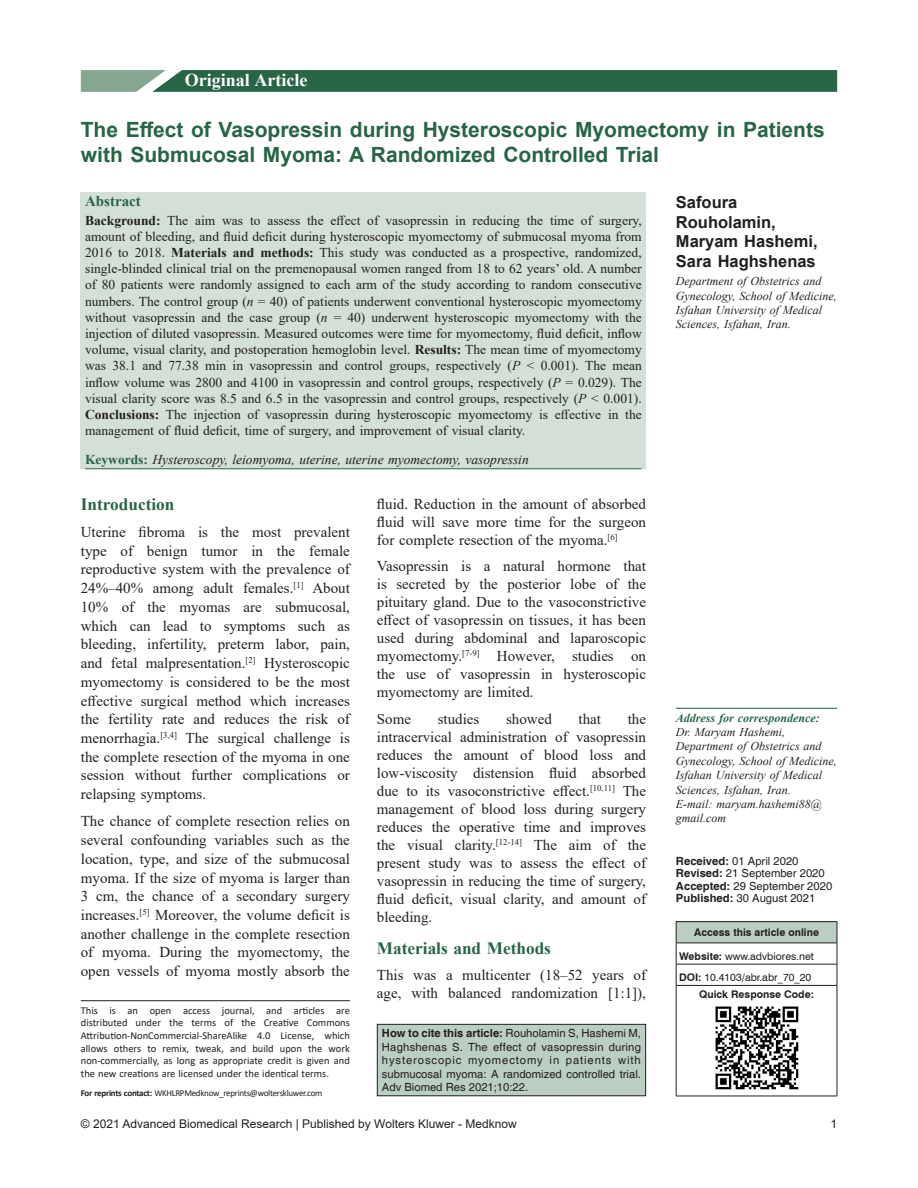
<style>
.page{position:relative;width:918px;height:1188px;background:#fff}
.page>*{position:absolute;margin:0;border:0;box-sizing:border-box;transform-origin:0 0}
.AT{font:700 21px/25.2px "Arial";color:#286446}
.AH{font:700 18px "Times New Roman";color:#fff}
.t1{font:700 17.25px "Times New Roman";color:#286446}
.AU{font:700 16.5px/19.5px "Arial";color:#231f20}
.TX{font:15px/18.8px "Times New Roman";color:#231f20;text-align:justify}
.ABSH{font:700 15px "Times New Roman";color:#286446}
.ABS{font:13.5px/16.2px "Times New Roman";color:#231f20;text-align:justify}
.KWD{font:italic 13.5px "Times New Roman";color:#231f20}
.ADD{font:italic 12px/14.4px "Times New Roman";color:#231f20}
.AFF{font:italic 12px/14.4px "Times New Roman";color:#231f20}
.t2{font:12px "Arial";color:#231f20}
.HTC{font:11.25px/13.5px "Helvetica";color:#231f20;text-align:justify}
.HIS{font:11.25px "Helvetica";color:#231f20}
.OS{font:10.5px/12.6px "Calibri";color:#211d1e;text-align:justify}
.Website{font:10.5px "Swiss 721 BT";color:#231f20}
.DOI{font:10.5px "Swiss 721 BT";color:#231f20}
.ATAO{font:700 10.5px "Swiss 721 BT";color:#231f20}
.QRC{font:700 10.5px "Swiss 721 BT";color:#231f20}
.OS-2{font:9px "Calibri";letter-spacing:-.03em;color:#211d1e}
.s1{font-weight:700}
.s2{font-style:italic}
.s3{font-weight:700;font-style:normal;color:#286446}
.s4{font-weight:700;color:#286446}
</style>
<div class="page">
<hr style="left:676px;top:708px;width:161px;height:1px;background:#286446">
<div style="left:81px;top:192px;width:565px;height:276px;background:#d3dfd7"></div>
<hr style="left:85px;top:468px;width:557px;height:1px;background:#286446">
<svg style="left:81px;top:70px;width:756px;height:22px;background:#376e52"></svg>
<div style="left:377px;top:1024px;width:269px;height:72px;background:#bacec1"></div>
<div style="left:377px;top:1024px;width:269px;height:72px;border:1px solid #231f20"></div>
<div style="left:676px;top:922px;width:161px;height:21px;background:#bacec1"></div>
<hr style="left:676px;top:943px;width:161px;height:1px;background:#231f20">
<hr style="left:676px;top:964px;width:161px;height:1px;background:#231f20">
<hr style="left:676px;top:985px;width:161px;height:1px;background:#231f20">
<hr style="left:676px;top:921px;width:161px;height:1px;background:#231f20">
<svg style="left:676px;top:922px;width:1px;height:63px"></svg>
<svg style="left:837px;top:922px;width:1px;height:63px"></svg>
<hr style="left:676px;top:986px;width:1px;height:110px;background:#231f20">
<hr style="left:837px;top:986px;width:1px;height:110px;background:#231f20">
<hr style="left:676px;top:1096px;width:161px;height:1px;background:#231f20">
<img style="left:715px;top:1006px;width:84px;height:84px">
<hr style="left:81px;top:1000px;width:269px;height:1px;background:#231f20">
<p class="AH" style="left:185px;top:67px;width:124px">Original Article</p>
<p class="AT" style="left:81px;top:117px;width:745px">The Effect of Vasopressin during Hysteroscopic Myomectomy in Patients with Submucosal Myoma: A Randomized Controlled Trial</p>
<p class="ABSH" style="left:85px;top:190px;width:57px">Abstract</p>
<p class="ABS" style="left:85px;top:212px;width:558px"><span class="s1">Background:</span> The aim was to assess the effect of vasopressin in reducing the time of surgery, amount of bleeding, and fluid deficit during hysteroscopic myomectomy of submucosal myoma from 2016 to 2018. <span class="s1">Materials and methods:</span> This study was conducted as a prospective, randomized, single‑blinded clinical trial on the premenopausal women ranged from 18 to 62 years’ old. A number of 80 patients were randomly assigned to each arm of the study according to random consecutive numbers. The control group (<span class="s2">n</span> = 40) of patients underwent conventional hysteroscopic myomectomy without vasopressin and the case group (<span class="s2">n</span> = 40) underwent hysteroscopic myomectomy with the injection of diluted vasopressin. Measured outcomes were time for myomectomy, fluid deficit, inflow volume, visual clarity, and postoperation hemoglobin level. <span class="s1">Results:</span> The mean time of myomectomy was 38.1 and 77.38 min in vasopressin and control groups, respectively (<span class="s2">P</span> &lt; 0.001). The mean inflow volume was 2800 and 4100 in vasopressin and control groups, respectively (<span class="s2">P</span> = 0.029). The visual clarity score was 8.5 and 6.5 in the vasopressin and control groups, respectively (<span class="s2">P</span> &lt; 0.001).<br><span class="s1">Conclusions:</span> The injection of vasopressin during hysteroscopic myomectomy is effective in the management of fluid deficit, time of surgery, and improvement of visual clarity.</p>
<p class="KWD" style="left:85px;top:450px;width:445px"><span class="s3">Keywords:</span> Hysteroscopy, leiomyoma, uterine, uterine myomectomy, vasopressin</p>
<h1 class="t1" style="left:81px;top:492px;width:95px">Introduction</h1>
<p class="TX" style="left:81px;top:522px;width:271px">Uterine fibroma is the most prevalent type of benign tumor in the female reproductive system with the prevalence of 24%–40% among adult females.<sup>[1]</sup> About 10% of the myomas are submucosal, which can lead to symptoms such as bleeding, infertility, preterm labor, pain, and fetal malpresentation.<sup>[2]</sup> Hysteroscopic myomectomy is considered to be the most effective surgical method which increases the fertility rate and reduces the risk of menorrhagia.<sup>[3,4]</sup> The surgical challenge is the complete resection of the myoma in one session without further complications or relapsing symptoms.</p>
<p class="TX" style="left:81px;top:812px;width:271px">The chance of complete resection relies on several confounding variables such as the location, type, and size of the submucosal myoma. If the size of myoma is larger than 3 cm, the chance of a secondary surgery increases.<sup>[5]</sup> Moreover, the volume deficit is another challenge in the complete resection of myoma. During the myomectomy, the open vessels of myoma mostly absorb the</p>
<p class="OS" style="left:81px;top:1004px;width:271px">This is an open access journal, and articles are distributed under the terms of the Creative Commons Attribution‑NonCommercial‑ShareAlike 4.0 License, which allows others to remix, tweak, and build upon the work non‑commercially, as long as appropriate credit is given and the new creations are licensed under the identical terms.</p>
<p class="OS-2" style="left:81px;top:1087px;width:243px"><span class="s1">For reprints contact:</span> WKHLRPMedknow_reprints@wolterskluwer.com</p>
<p class="TX" style="left:377px;top:494px;width:271px;line-height:18px">fluid. Reduction in the amount of absorbed fluid will save more time for the surgeon for complete resection of the myoma.<sup>[6]</sup></p>
<p class="TX" style="left:377px;top:557px;width:271px;line-height:18px">Vasopressin is a natural hormone that is secreted by the posterior lobe of the pituitary gland. Due to the vasoconstrictive effect of vasopressin on tissues, it has been used during abdominal and laparoscopic myomectomy.<sup>[7‑9]</sup> However, studies on the use of vasopressin in hysteroscopic myomectomy are limited.</p>
<p class="TX" style="left:377px;top:709px;width:36px">Some</p>
<p class="TX" style="left:438px;top:709px;width:43px">studies</p>
<p class="TX" style="left:506px;top:709px;width:47px">showed</p>
<p class="TX" style="left:579px;top:709px;width:24px">that</p>
<p class="TX" style="left:377px;top:709px;width:271px;line-height:18px;text-indent:251px">the intracervical administration of vasopressin reduces the amount of blood loss and low‑viscosity distension fluid absorbed due to its vasoconstrictive effect.<sup>[10,11]</sup> The management of blood loss during surgery reduces the operative time and improves the visual clarity.<sup>[12‑14]</sup> The aim of the present study was to assess the effect of vasopressin in reducing the time of surgery, fluid deficit, visual clarity, and amount of bleeding.</p>
<h1 class="t1" style="left:377px;top:936px;width:176px">Materials and Methods</h1>
<p class="TX" style="left:377px;top:966px;width:271px;line-height:18px">This was a multicenter (18–52 years of age, with balanced randomization [1:1]),</p>
<p class="HTC" style="left:382px;top:1027px;width:261px"><span class="s1">How to cite this article:</span> Rouholamin S, Hashemi M, Haghshenas S. The effect of vasopressin during hysteroscopic myomectomy in patients with submucosal myoma: A randomized controlled trial.<br>Adv Biomed Res 2021;10:22.</p>
<p class="AU" style="left:676px;top:193px;width:143px">Safoura<br>Rouholamin,<br>Maryam Hashemi,<br>Sara Haghshenas</p>
<p class="AFF" style="left:676px;top:274px;width:162px">Department of Obstetrics and<br>Gynecology, School of Medicine,<br>Isfahan University of Medical<br>Sciences, Isfahan, Iran.</p>
<p class="ADD" style="left:676px;top:710px;width:162px"><span class="s4">Address for correspondence:<br></span>Dr. Maryam Hashemi,<br>Department of Obstetrics and<br>Gynecology, School of Medicine,<br>Isfahan University of Medical<br>Sciences, Isfahan, Iran.<br>E‑mail: maryam.hashemi88@ gmail.com</p>
<p class="HIS" style="left:676px;top:854px;width:124px"><span class="s1">Received:</span> 01 April 2020</p>
<p class="HIS" style="left:676px;top:867px;width:150px"><span class="s1">Revised:</span> 21 September 2020</p>
<p class="HIS" style="left:676px;top:879px;width:158px"><span class="s1">Accepted:</span> 29 September 2020</p>
<p class="HIS" style="left:676px;top:892px;width:141px"><span class="s1">Published:</span> 30 August 2021</p>
<p class="ATAO" style="left:694px;top:925px;width:126px">Access this article online</p>
<p class="Website" style="left:679px;top:949px;width:136px"><span class="s1">Website:</span> www.advbiores.net</p>
<p class="DOI" style="left:679px;top:970px;width:134px"><span class="s1">DOI:</span> 10.4103/abr.abr_70_20</p>
<p class="QRC" style="left:699px;top:987px;width:116px">Quick Response Code:</p>
<p class="t2" style="left:81px;top:1116px;width:437px">© 2021 Advanced Biomedical Research | Published by Wolters Kluwer - Medknow</p>
<p class="t2" style="left:830px;top:1116px;width:8px">1</p>
</div>
